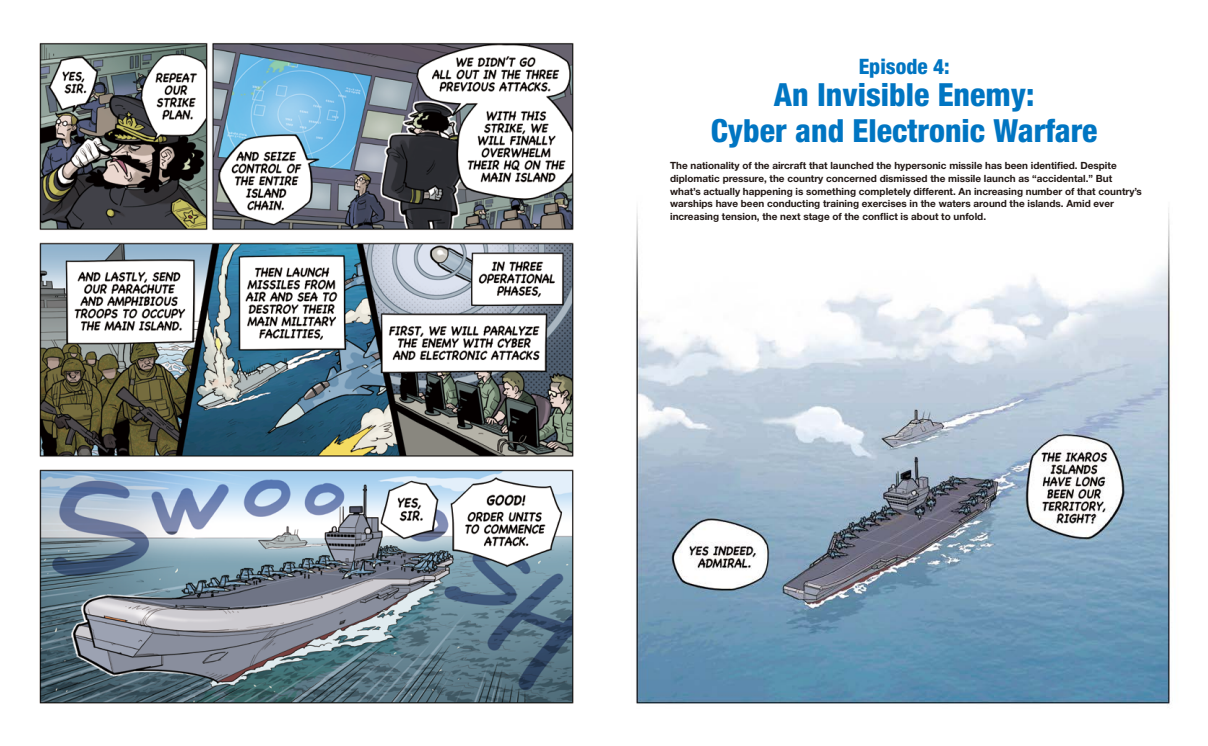
<style>
.page{position:relative;width:1208px;height:746px;background:#fff}
.page>*{position:absolute;margin:0;border:0;box-sizing:border-box;transform-origin:0 0}
.t1{font:800 condensed 31.9px/35.4px "Helvetica Neue LT Std";color:#0075c2;text-align:center}
.t2{font:800 condensed 21.3px "Helvetica Neue LT Std";color:#0075c2}
.t3{font:700 9.9px/12.8px "Helvetica Neue LT Std";color:#221815}
</style>
<div class="page">
<img style="left:39px;top:43px;width:1131px;height:661px">
<div style="left:704px;top:51px;width:400px;height:104px;background:#fff"></div>
<h2 class="t2" style="left:858px;top:54px;width:93px">Episode 4:</h2>
<h1 class="t1" style="left:711px;top:77px;width:388px">An Invisible Enemy:<br>Cyber and Electronic Warfare</h1>
<p class="t3" style="left:670px;top:159px;width:473px">The nationality of the aircraft that launched the hypersonic missile has been identified. Despite diplomatic pressure, the country concerned dismissed the missile launch as “accidental.” But what’s actually happening is something completely different. An increasing number of that country’s warships have been conducting training exercises in the waters around the islands. Amid ever increasing tension, the next stage of the conflict is about to unfold.</p>
</div>
